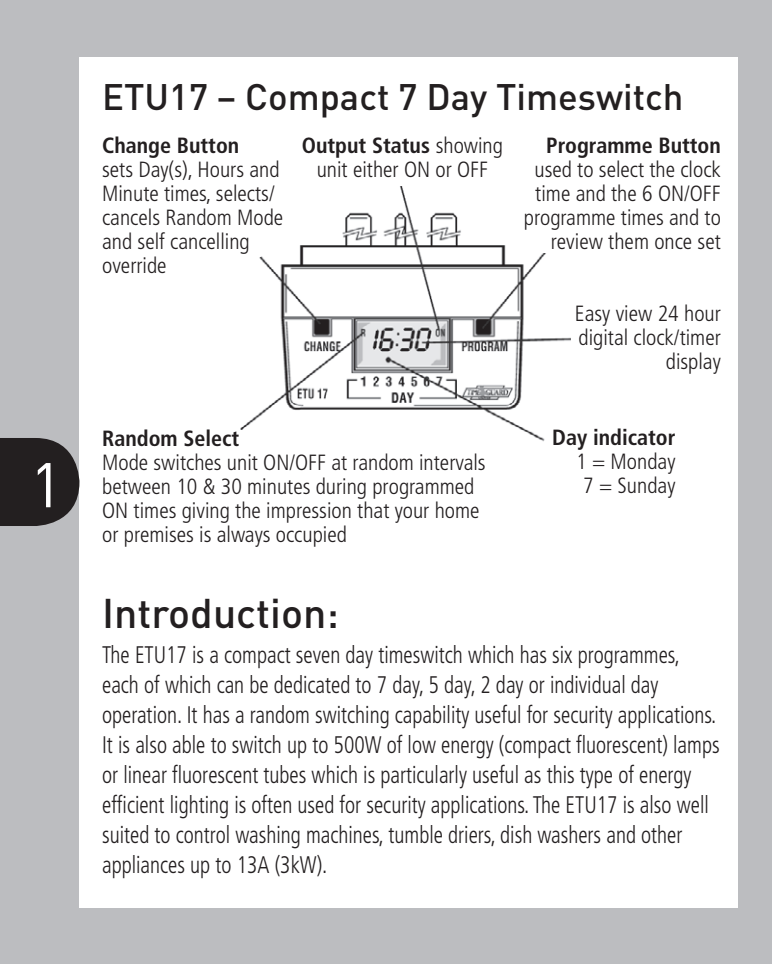
<style>
.page{position:relative;width:772px;height:964px;background:#fff}
.page>*{position:absolute;margin:0;border:0;box-sizing:border-box;transform-origin:0 0}
.t1{font:62px "DIN";color:#fff}
.t2{font:500 40.8px "DIN";color:#231f20}
.t3{font:500 36.4px "DIN";color:#231f20}
.t4{font:300 condensed 24px/30px "Frutiger LT";color:#231f20;scale:.9 1}
.t5{font:300 condensed 22px/24px "Frutiger LT";color:#231f20}
.t6{font:700 condensed 22px "Frutiger LT";color:#231f20}
.s1{font-weight:700}
</style>
<div class="page">
<div style="left:0;top:0;width:771px;height:964px;background:#bcbdc0"></div>
<div style="left:79px;top:57px;width:658px;height:850px;background:#fff"></div>
<svg style="left:0;top:438px;width:79px;height:88px;background:#332f31"></svg>
<svg style="left:771px;top:438px;width:1px;height:88px"></svg>
<img style="left:240px;top:186px;width:330px;height:256px">
<svg style="left:240px;top:186px;width:48px;height:99px"></svg>
<div style="left:102px;top:430px;width:405px;height:115px;background:#fff"></div>
<div style="left:516px;top:136px;width:204px;height:117px;background:#fff"></div>
<div style="left:545px;top:403px;width:130px;height:116px;background:#fff"></div>
<h1 class="t1" style="left:30px;top:446px;width:34px">1</h1>
<h3 class="t3" style="left:102px;top:73px;width:582px">ETU17 – Compact 7 Day Timeswitch</h3>
<p class="t6" style="left:102px;top:132px;width:138px">Change Button</p>
<p class="t5" style="left:102px;top:157px;width:182px">sets Day(s), Hours and<br>Minute times, selects/ cancels Random Mode and self cancelling override</p>
<p class="t5" style="left:301px;top:133px;width:202px;text-align:center"><span class="s1">Output Status</span> showing unit either ON or OFF</p>
<p class="t6" style="left:546px;top:132px;width:176px">Programme Button</p>
<p class="t5" style="left:523px;top:157px;width:198px;text-align:right">used to select the clock time and the 6 ON/OFF programme times and to review them once set</p>
<p class="t6" style="left:102px;top:426px;width:138px">Random Select</p>
<p class="t5" style="left:102px;top:451px;width:385px">Mode switches unit ON/OFF at random intervals between 10 &amp; 30 minutes during programmed ON times giving the impression that your home or premises is always occupied</p>
<p class="t5" style="left:574px;top:301px;width:147px;text-align:right">Easy view 24 hour digital clock/timer display</p>
<p class="t6" style="left:552px;top:424px;width:125px">Day indicator</p>
<p class="t5" style="left:576px;top:450px;width:101px;text-align:center">1 = Monday<br>7 = Sunday</p>
<h2 class="t2" style="left:102px;top:587px;width:238px">Introduction:</h2>
<p class="t4" style="left:102px;top:640px;width:687px">The ETU17 is a compact seven day timeswitch which has six programmes, each of which can be dedicated to 7 day, 5 day, 2 day or individual day operation. It has a random switching capability useful for security applications.<br>It is also able to switch up to 500W of low energy (compact fluorescent) lamps or linear fluorescent tubes which is particularly useful as this type of energy efficient lighting is often used for security applications. The ETU17 is also well suited to control washing machines, tumble driers, dish washers and other appliances up to 13A (3kW).</p>
</div>
